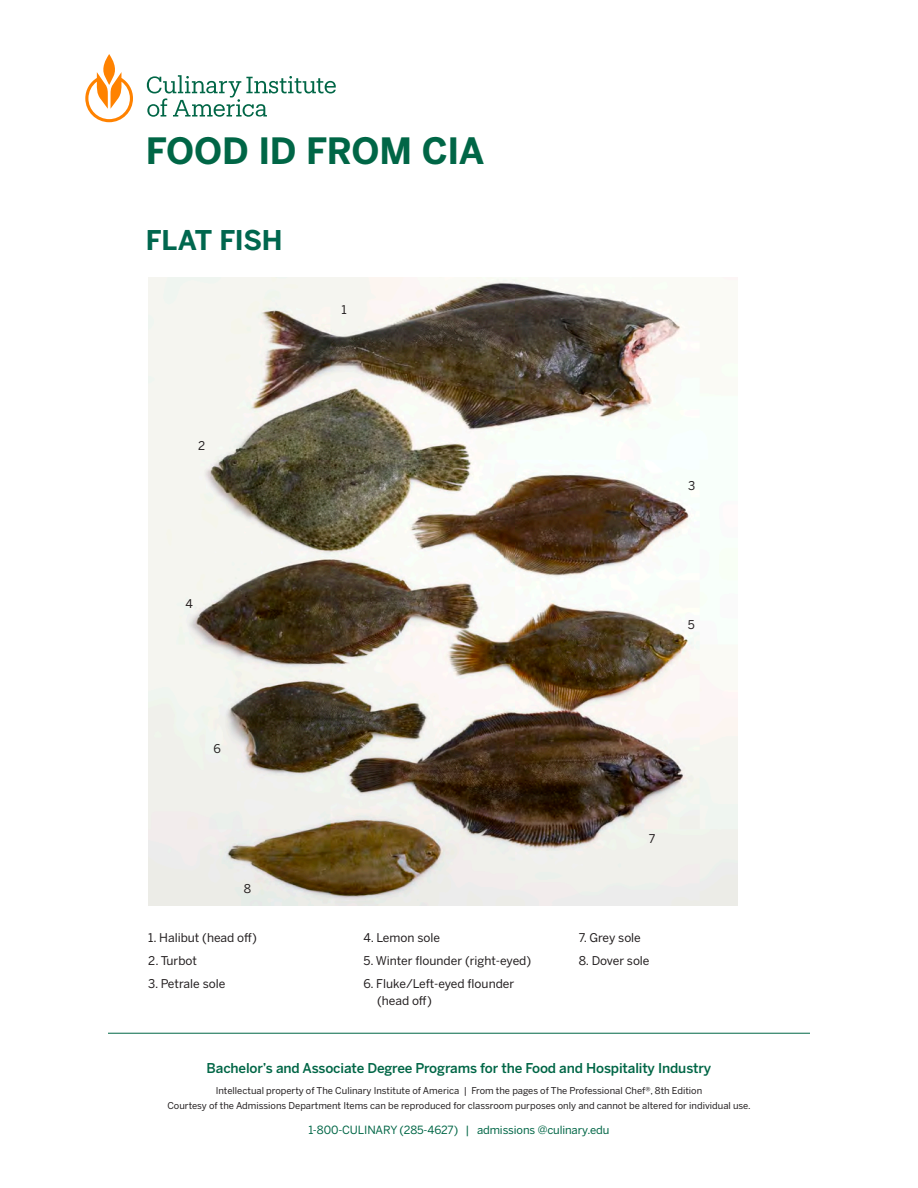
<style>
.page{position:relative;width:918px;height:1188px;background:#fff}
.page>*{position:absolute;margin:0;border:0;box-sizing:border-box;transform-origin:0 0}
.t1{font:700 36px "Benton Sans";letter-spacing:-.01em;color:#006646}
.Headline{font:700 27px "Benton Sans";letter-spacing:-.01em;color:#00674e}
.t2{font:500 13.5px "Benton Sans";letter-spacing:-.01em;color:#006646}
.List_of_items{font:12px/16.5px "Benton Sans";color:#231f20}
.Numbers_on_picture{font:12px "Benton Sans";color:#231f20}
.t3{font:11.25px "Benton Sans";letter-spacing:-.01em;color:#006646}
.t4{font:9.3px/15px "Benton Sans";color:#231f20;text-align:center}
</style>
<div class="page">
<svg style="left:85px;top:54px;width:48px;height:68px"></svg>
<svg style="left:147px;top:75px;width:189px;height:42px"></svg>
<hr style="left:108px;top:1033px;width:702px;height:1px;background:#006646">
<img style="left:148px;top:277px;width:590px;height:628px">
<h1 class="t1" style="left:146px;top:129px;width:340px">FOOD ID FROM CIA</h1>
<p class="Headline" style="left:146px;top:224px;width:138px">FLAT FISH</p>
<p class="Numbers_on_picture" style="left:198px;top:438px;width:9px">2</p>
<p class="Numbers_on_picture" style="left:185px;top:596px;width:9px">4</p>
<p class="Numbers_on_picture" style="left:213px;top:741px;width:9px">6</p>
<p class="Numbers_on_picture" style="left:244px;top:882px;width:9px">8</p>
<p class="List_of_items" style="left:148px;top:929px;width:110px">1. Halibut (head off)</p>
<p class="List_of_items" style="left:148px;top:953px;width:50px">2. Turbot</p>
<p class="List_of_items" style="left:148px;top:976px;width:79px">3. Petrale sole</p>
<p class="Numbers_on_picture" style="left:342px;top:303px;width:7px">1</p>
<p class="Numbers_on_picture" style="left:688px;top:478px;width:9px">3</p>
<p class="Numbers_on_picture" style="left:688px;top:617px;width:9px">5</p>
<p class="List_of_items" style="left:364px;top:929px;width:78px">4. Lemon sole</p>
<p class="List_of_items" style="left:364px;top:953px;width:169px">5. Winter flounder (right-eyed)</p>
<p class="List_of_items" style="left:377px;top:976px;width:139px;text-indent:-14px">6. Fluke/Left-eyed flounder (head off)</p>
<p class="Numbers_on_picture" style="left:649px;top:831px;width:8px">7</p>
<p class="List_of_items" style="left:579px;top:929px;width:64px">7. Grey sole</p>
<p class="List_of_items" style="left:579px;top:953px;width:72px">8. Dover sole</p>
<h3 class="t2" style="left:207px;top:1060px;width:506px">Bachelor’s and Associate Degree Programs for the Food and Hospitality Industry</h3>
<p class="t4" style="left:167px;top:1083px;width:585px">Intellectual property of The Culinary Institute of America | From the pages of The Professional Chef®, 8th Edition<br>Courtesy of the Admissions Department Items can be reproduced for classroom purposes only and cannot be altered for individual use.</p>
<p class="t3" style="left:309px;top:1123px;width:302px">1-800-CULINARY (285-4627) | admissions @culinary.edu</p>
</div>
